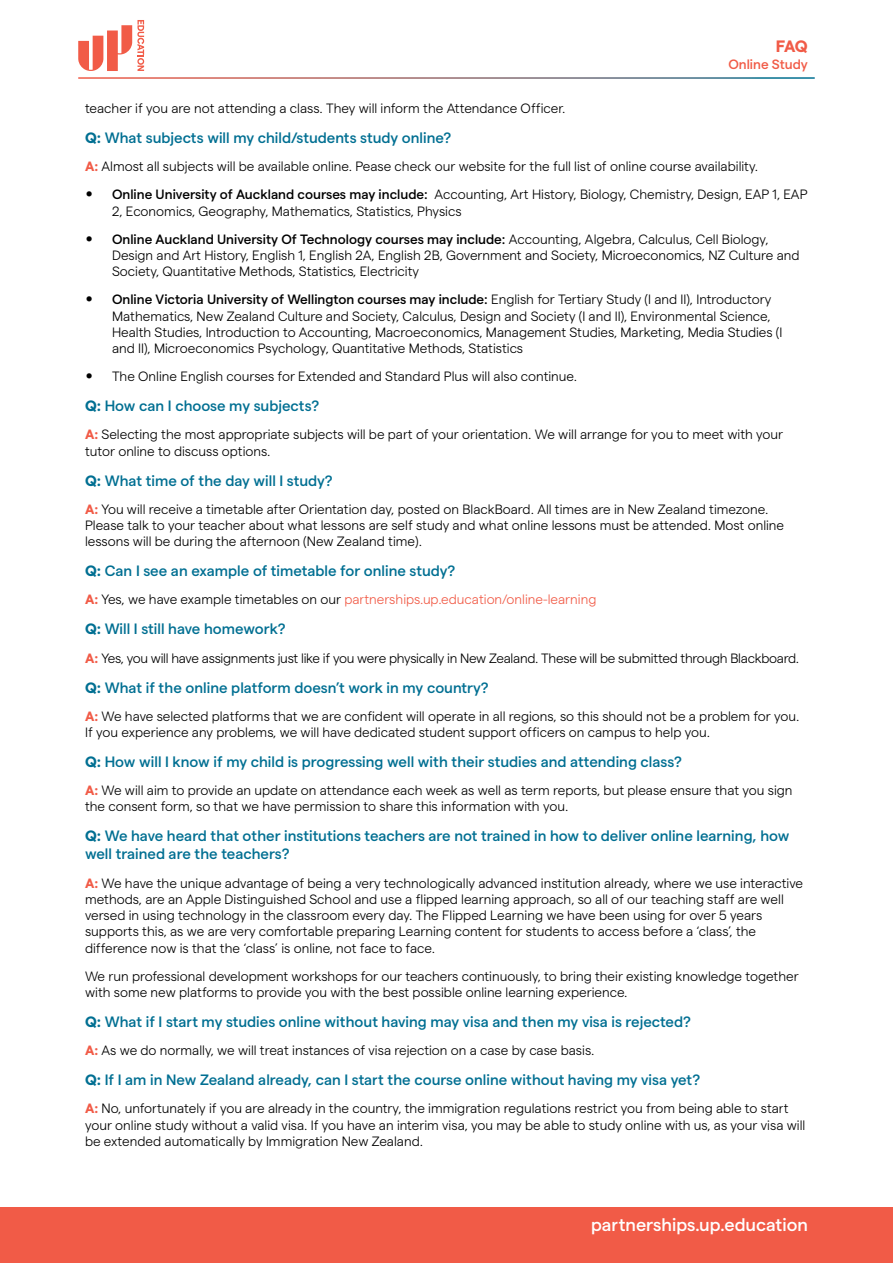
<style>
.page{position:relative;width:893px;height:1263px;background:#fff}
.page>*{position:absolute;margin:0;border:0;box-sizing:border-box;transform-origin:0 0}
.t1{font:500 18px "Matter";color:#fff}
.t2{font:700 16.5px "Matter";color:#f15b47}
.t3{font:500 15px/18px "Matter";color:#006f92}
.t4{font:300 13.5px/16.2px "Matter";color:#000}
.t5{font:300 13.5px "Matter";letter-spacing:-.02em;color:#000}
.t6{font:300 13.5px "Matter";color:#f15b47}
.t7{font:500 13.5px "Matter";color:#f15b47}
.s1{font-weight:700}
.s2{font-weight:700;color:#f15b47}
.s3{font-family:"Calibri";font-weight:400;font-size:16.5px}
.s4{font-weight:500}
.s5{color:#000}
</style>
<div class="page">
<div style="left:0;top:1208px;width:893px;height:55px;background:#f15b47"></div>
<svg style="left:78px;top:20px;width:66px;height:51px"></svg>
<p class="t2" style="left:776px;top:34px;width:33px">FAQ</p>
<p class="t7" style="left:728px;top:54px;width:81px">Online Study</p>
<p class="t4" style="left:85px;top:99px;width:482px">teacher if you are not attending a class. They will inform the Attendance Officer.</p>
<p class="t3" style="left:85px;top:127px;width:368px"><span class="s1">Q:</span> What subjects will my child/students study online?</p>
<p class="t4" style="left:85px;top:157px;width:675px"><span class="s2">A:</span> Almost all subjects will be available online. Pease check our website for the full list of online course availability.</p>
<p class="t4" style="left:112px;top:185px;width:697px;text-indent:-27px"><span class="s3">•</span> <span class="s4">Online University of Auckland courses may include:</span> Accounting, Art History, Biology, Chemistry, Design, EAP 1, EAP<br>2, Economics, Geography, Mathematics, Statistics, Physics</p>
<p class="t4" style="left:112px;top:230px;width:689px;text-indent:-27px"><span class="s3">•</span> <span class="s4">Online Auckland University Of Technology courses may include:</span> Accounting, Algebra, Calculus, Cell Biology,<br>Design and Art History, English 1, English 2A, English 2B, Government and Society, Microeconomics, NZ Culture and<br>Society, Quantitative Methods, Statistics, Electricity</p>
<p class="t4" style="left:112px;top:290px;width:672px;text-indent:-27px"><span class="s3">•</span> <span class="s4">Online Victoria University of Wellington courses may include:</span> English for Tertiary Study (I and II), Introductory Mathematics, New Zealand Culture and Society, Calculus, Design and Society (I and II), Environmental Science, Health Studies, Introduction to Accounting, Macroeconomics, Management Studies, Marketing, Media Studies (I and II), Microeconomics Psychology, Quantitative Methods, Statistics</p>
<p class="t4" style="left:85px;top:367px;width:494px"><span class="s3">•</span> The Online English courses for Extended and Standard Plus will also continue.</p>
<p class="t3" style="left:85px;top:396px;width:236px"><span class="s1">Q:</span> How can I choose my subjects?</p>
<p class="t4" style="left:85px;top:425px;width:700px"><span class="s2">A:</span> Selecting the most appropriate subjects will be part of your orientation. We will arrange for you to meet with your tutor online to discuss options.</p>
<p class="t3" style="left:85px;top:470px;width:249px"><span class="s1">Q:</span> What time of the day will I study?</p>
<p class="t4" style="left:85px;top:500px;width:701px"><span class="s2">A:</span> You will receive a timetable after Orientation day, posted on BlackBoard. All times are in New Zealand timezone.<br>Please talk to your teacher about what lessons are self study and what online lessons must be attended. Most online lessons will be during the afternoon (New Zealand time).</p>
<p class="t3" style="left:85px;top:561px;width:372px"><span class="s1">Q:</span> Can I see an example of timetable for online study?</p>
<p class="t6" style="left:85px;top:590px;width:513px"><span class="s1">A:</span> <span class="s5">Yes, we have example timetables on our</span> partnerships.up.education/online-learning</p>
<p class="t3" style="left:85px;top:619px;width:202px"><span class="s1">Q:</span> Will I still have homework?</p>
<p class="t5" style="left:85px;top:648px;width:716px"><span class="s2">A:</span> Yes, you will have assignments just like if you were physically in New Zealand. These will be submitted through Blackboard.</p>
<p class="t3" style="left:85px;top:677px;width:405px"><span class="s1">Q:</span> What if the online platform doesn’t work in my country?</p>
<p class="t4" style="left:85px;top:707px;width:716px"><span class="s2">A:</span> We have selected platforms that we are confident will operate in all regions, so this should not be a problem for you.<br>If you experience any problems, we will have dedicated student support officers on campus to help you.</p>
<p class="t3" style="left:85px;top:751px;width:599px"><span class="s1">Q:</span> How will I know if my child is progressing well with their studies and attending class?</p>
<p class="t4" style="left:85px;top:781px;width:709px"><span class="s2">A:</span> We will aim to provide an update on attendance each week as well as term reports, but please ensure that you sign the consent form, so that we have permission to share this information with you.</p>
<p class="t3" style="left:85px;top:826px;width:706px"><span class="s1">Q:</span> We have heard that other institutions teachers are not trained in how to deliver online learning, how well trained are the teachers?</p>
<p class="t4" style="left:85px;top:874px;width:720px"><span class="s2">A:</span> We have the unique advantage of being a very technologically advanced institution already, where we use interactive methods, are an Apple Distinguished School and use a flipped learning approach, so all of our teaching staff are well versed in using technology in the classroom every day. The Flipped Learning we have been using for over 5 years supports this, as we are very comfortable preparing Learning content for students to access before a ‘class’, the difference now is that the ‘class’ is online, not face to face.</p>
<p class="t4" style="left:85px;top:967px;width:715px">We run professional development workshops for our teachers continuously, to bring their existing knowledge together with some new platforms to provide you with the best possible online learning experience.</p>
<p class="t3" style="left:85px;top:1011px;width:607px"><span class="s1">Q:</span> What if I start my studies online without having may visa and then my visa is rejected?</p>
<p class="t4" style="left:85px;top:1041px;width:511px"><span class="s2">A:</span> As we do normally, we will treat instances of visa rejection on a case by case basis.</p>
<p class="t3" style="left:85px;top:1069px;width:617px"><span class="s1">Q:</span> If I am in New Zealand already, can I start the course online without having my visa yet?</p>
<p class="t4" style="left:85px;top:1099px;width:722px"><span class="s2">A:</span> No, unfortunately if you are already in the country, the immigration regulations restrict you from being able to start your online study without a valid visa. If you have an interim visa, you may be able to study online with us, as your visa will be extended automatically by Immigration New Zealand.</p>
<h1 class="t1" style="left:591px;top:1212px;width:218px">partnerships.up.education</h1>
</div>
